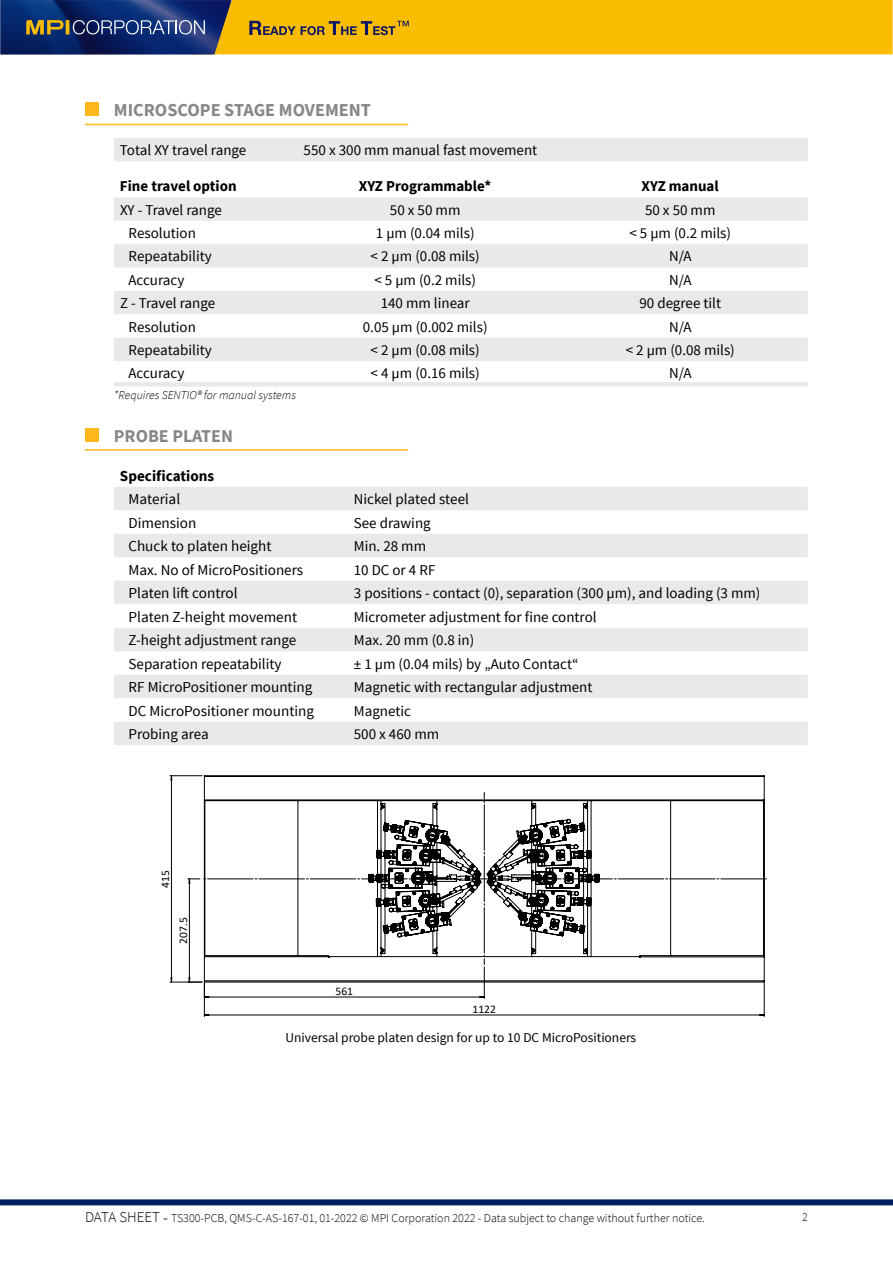
<style>
.page{position:relative;width:893px;height:1263px;background:#fff}
.page>*{position:absolute;margin:0;border:0;box-sizing:border-box;transform-origin:0 0}
.t1{font:700 18.15px "Source Sans Pro";color:#878787}
.t2{font:700 18px "Source Sans Pro";color:#878787}
.t3{font:15.15px "Source Sans Pro";color:#000}
.t4{font:700 15.15px "Source Sans Pro";color:#000}
.t5{font:15px "Source Sans Pro";color:#000}
.t6{font:700 15px "Source Sans Pro";color:#000}
.t7{font:13.5px "Source Sans Pro";color:#000}
.t8{font:300 12px "Source Sans Pro";color:#000}
.t9{font:italic 300 12px "Source Sans Pro";color:#000}
.t10{font:11.7px "Calibri";color:#000}
.s1{font-size:15px}
.s2{font-size:16.5px}
</style>
<div class="page">
<svg style="left:0;top:0;width:893px;height:54px;background:#bf981d"></svg>
<div style="left:0;top:1199px;width:893px;height:6px;background:#001e62"></div>
<svg style="left:114px;top:197px;width:694px;height:164px;fill:#e9e9e9"></svg>
<div style="left:114px;top:382px;width:184px;height:5px;background:#e9e9e9"></div>
<div style="left:298px;top:382px;width:255px;height:5px;background:#e9e9e9"></div>
<div style="left:553px;top:382px;width:255px;height:5px;background:#e9e9e9"></div>
<svg style="left:114px;top:487px;width:694px;height:258px;fill:#e9e9e9"></svg>
<svg style="left:205px;top:1014px;width:559px;height:1px"></svg>
<svg style="left:204px;top:775px;width:561px;height:207px"></svg>
<hr style="left:170px;top:982px;width:32px;height:1px;background:#000">
<hr style="left:170px;top:775px;width:32px;height:1px;background:#000">
<hr style="left:171px;top:776px;width:1px;height:206px;background:#000">
<svg style="left:188px;top:792px;width:578px;height:172px"></svg>
<hr style="left:189px;top:879px;width:1px;height:103px;background:#000">
<svg style="left:188px;top:977px;width:296px;height:21px"></svg>
<hr style="left:484px;top:967px;width:1px;height:31px;background:#000">
<hr style="left:204px;top:997px;width:280px;height:1px;background:#000">
<hr style="left:204px;top:983px;width:1px;height:33px;background:#000">
<hr style="left:764px;top:983px;width:1px;height:33px;background:#000">
<hr style="left:204px;top:1015px;width:560px;height:1px;background:#000">
<hr style="left:85px;top:449px;width:323px;height:2px;background:#ffb81c">
<div style="left:85px;top:428px;width:14px;height:14px;background:#ffb81c"></div>
<div style="left:114px;top:138px;width:694px;height:23px;background:#e9e9e9"></div>
<hr style="left:85px;top:124px;width:323px;height:1px;background:#ffb81c">
<div style="left:85px;top:102px;width:14px;height:14px;background:#ffb81c"></div>
<p class="t1" style="left:114px;top:97px;width:259px">MICROSCOPE STAGE MOVEMENT</p>
<p class="t5" style="left:120px;top:141px;width:128px">Total XY travel range</p>
<p class="t5" style="left:304px;top:141px;width:235px">550 x 300 mm manual fast movement</p>
<p class="t6" style="left:120px;top:176px;width:118px">Fine travel option</p>
<p class="t6" style="left:359px;top:176px;width:134px">XYZ Programmable*</p>
<p class="t6" style="left:642px;top:176px;width:79px">XYZ manual</p>
<p class="t5" style="left:120px;top:200px;width:103px">XY - Travel range</p>
<p class="t5" style="left:390px;top:200px;width:72px">50 x 50 mm</p>
<p class="t5" style="left:645px;top:200px;width:72px">50 x 50 mm</p>
<p class="t5" style="left:129px;top:224px;width:69px">Resolution</p>
<p class="t5" style="left:376px;top:224px;width:100px">1 µm (0.04 mils)</p>
<p class="t5" style="left:629px;top:224px;width:103px">&lt; 5 µm (0.2 mils)</p>
<p class="t5" style="left:129px;top:247px;width:85px">Repeatability</p>
<p class="t5" style="left:371px;top:247px;width:111px">&lt; 2 µm (0.08 mils)</p>
<p class="t5" style="left:669px;top:247px;width:24px">N/A</p>
<p class="t5" style="left:129px;top:270px;width:58px">Accuracy</p>
<p class="t5" style="left:374px;top:270px;width:103px">&lt; 5 µm (0.2 mils)</p>
<p class="t5" style="left:669px;top:270px;width:24px">N/A</p>
<p class="t5" style="left:120px;top:294px;width:97px">Z - Travel range</p>
<p class="t5" style="left:381px;top:294px;width:91px">140 mm linear</p>
<p class="t5" style="left:639px;top:294px;width:83px">90 degree tilt</p>
<p class="t5" style="left:129px;top:317px;width:69px">Resolution</p>
<p class="t5" style="left:363px;top:317px;width:126px">0.05 µm (0.002 mils)</p>
<p class="t5" style="left:669px;top:317px;width:24px">N/A</p>
<p class="t5" style="left:129px;top:341px;width:85px">Repeatability</p>
<p class="t5" style="left:371px;top:341px;width:111px">&lt; 2 µm (0.08 mils)</p>
<p class="t5" style="left:626px;top:341px;width:111px">&lt; 2 µm (0.08 mils)</p>
<p class="t5" style="left:129px;top:364px;width:58px">Accuracy</p>
<p class="t5" style="left:371px;top:364px;width:111px">&lt; 4 µm (0.16 mils)</p>
<p class="t5" style="left:669px;top:364px;width:24px">N/A</p>
<p class="t9" style="left:114px;top:387px;width:184px">*Requires SENTIO® for manual systems</p>
<p class="t2" style="left:114px;top:424px;width:121px">PROBE PLATEN</p>
<p class="t4" style="left:120px;top:465px;width:96px">Specifications</p>
<p class="t3" style="left:128px;top:490px;width:53px">Material</p>
<p class="t5" style="left:354px;top:490px;width:117px">Nickel plated steel</p>
<p class="t3" style="left:128px;top:513px;width:69px">Dimension</p>
<p class="t5" style="left:354px;top:513px;width:78px">See drawing</p>
<p class="t3" style="left:128px;top:537px;width:145px">Chuck to platen height</p>
<p class="t5" style="left:354px;top:537px;width:74px">Min. 28 mm</p>
<p class="t3" style="left:128px;top:560px;width:176px">Max. No of MicroPositioners</p>
<p class="t5" style="left:354px;top:560px;width:83px">10 DC or 4 RF</p>
<p class="t3" style="left:128px;top:584px;width:111px">Platen lift control</p>
<p class="t5" style="left:354px;top:584px;width:408px">3 positions - contact (0), separation (300 µm), and loading (3 mm)</p>
<p class="t3" style="left:128px;top:607px;width:170px">Platen Z-height movement</p>
<p class="t5" style="left:354px;top:607px;width:244px">Micrometer adjustment for fine control</p>
<p class="t3" style="left:128px;top:631px;width:169px">Z-height adjustment range</p>
<p class="t5" style="left:354px;top:631px;width:122px">Max. 20 mm (0.8 in)</p>
<p class="t3" style="left:128px;top:654px;width:155px">Separation repeatability</p>
<p class="t5" style="left:354px;top:654px;width:226px">± 1 µm (0.04 mils) by „Auto Contact“</p>
<p class="t3" style="left:128px;top:678px;width:185px">RF MicroPositioner mounting</p>
<p class="t5" style="left:354px;top:678px;width:240px">Magnetic with rectangular adjustment</p>
<p class="t3" style="left:128px;top:701px;width:187px">DC MicroPositioner mounting</p>
<p class="t5" style="left:354px;top:701px;width:59px">Magnetic</p>
<p class="t5" style="left:128px;top:725px;width:82px">Probing area</p>
<p class="t5" style="left:354px;top:725px;width:87px">500 x 460 mm</p>
<p class="t10" style="left:157px;top:888px;width:19px;rotate:-90deg">415</p>
<p class="t10" style="left:175px;top:944px;width:28px;rotate:-90deg">207.5</p>
<p class="t10" style="left:335px;top:983px;width:19px">561</p>
<p class="t10" style="left:472px;top:1001px;width:25px">1122</p>
<p class="t7" style="left:286px;top:1029px;width:352px">Universal probe platen design for up to 10 DC MicroPositioners</p>
<p class="t8" style="left:85px;top:1210px;width:621px"><span class="s1">DATA SHEET</span> <span class="s2">-</span> TS300-PCB, QMS-C-AS-167-01, 01-2022 © MPI Corporation 2022 - Data subject to change without further notice.</p>
<p class="t8" style="left:802px;top:1209px;width:7px">2</p>
</div>
